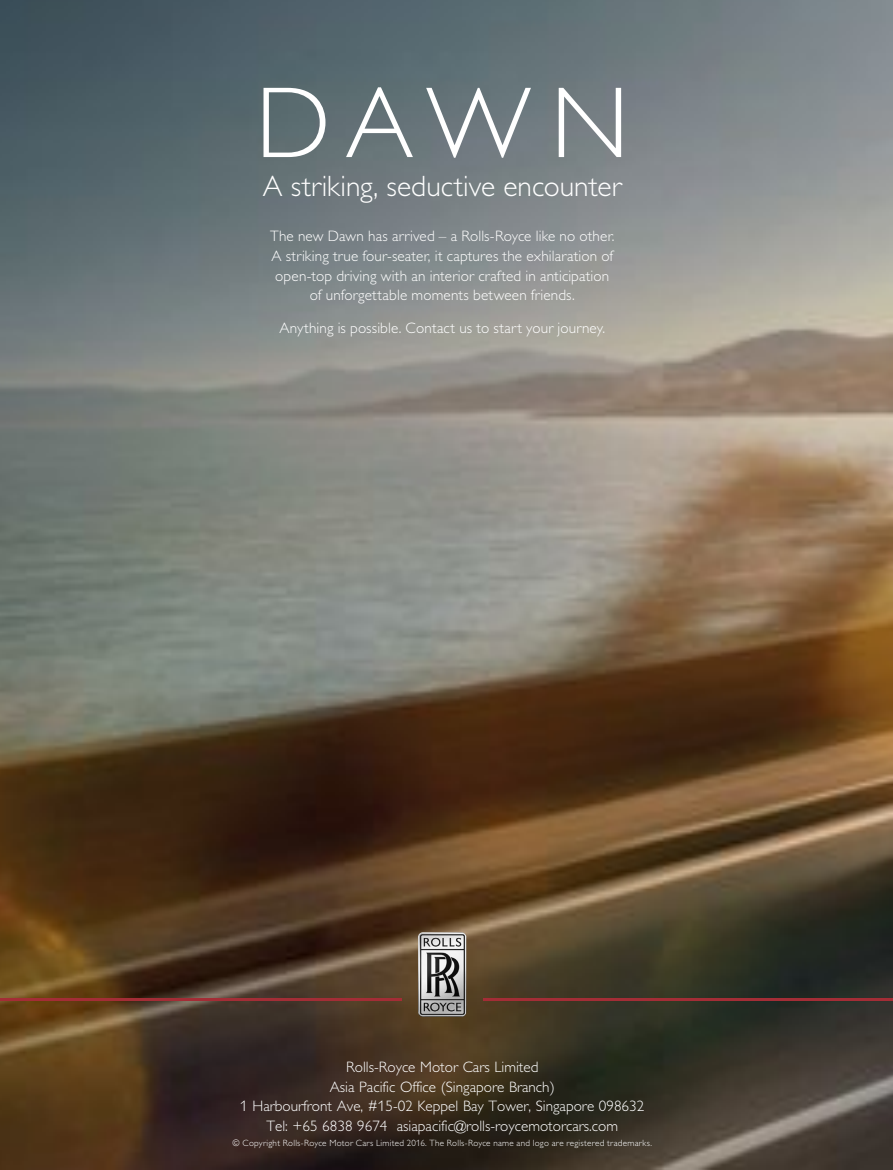
<style>
.page{position:relative;width:893px;height:1170px;background:#fff}
.page>*{position:absolute;margin:0;border:0;box-sizing:border-box;transform-origin:0 0}
.t1{font:300 101.4px "Gill Alt One";color:#fff}
.t2{font:300 29.55px "Gill Alt One";color:#fff}
.t3{font:300 15.15px/19.6px "Gill Alt One";letter-spacing:.005em;color:#fff;text-align:center}
.t4{font:300 9.15px "Gill Alt One";letter-spacing:.025em;color:#fff}
</style>
<div class="page">
<img style="left:0;top:1px;width:892px;height:1168px">
<img style="left:418px;top:932px;width:48px;height:84px">
<hr style="left:0;top:997px;width:401px;height:3px;background:#a32d36">
<hr style="left:483px;top:997px;width:409px;height:3px;background:#a32d36">
<h1 class="t1" style="left:255px;top:66px;width:375px">DAWN</h1>
<h2 class="t2" style="left:263px;top:170px;width:360px">A striking, seductive encounter</h2>
<p class="t3" style="left:270px;top:226px;width:346px">The new Dawn has arrived – a Rolls-Royce like no other.<br>A striking true four-seater, it captures the exhilaration of open-top driving with an interior crafted in anticipation of unforgettable moments between friends.</p>
<p class="t3" style="left:279px;top:318px;width:327px">Anything is possible. Contact us to start your journey.</p>
<p class="t3" style="left:240px;top:1057px;width:405px">Rolls-Royce Motor Cars Limited<br>Asia Pacific Office (Singapore Branch)<br>1 Harbourfront Ave, #15-02 Keppel Bay Tower, Singapore 098632<br>Tel: +65 6838 9674 asiapacific@rolls-roycemotorcars.com</p>
<p class="t4" style="left:233px;top:1137px;width:421px">© Copyright Rolls-Royce Motor Cars Limited 2016. The Rolls-Royce name and logo are registered trademarks.</p>
</div>
